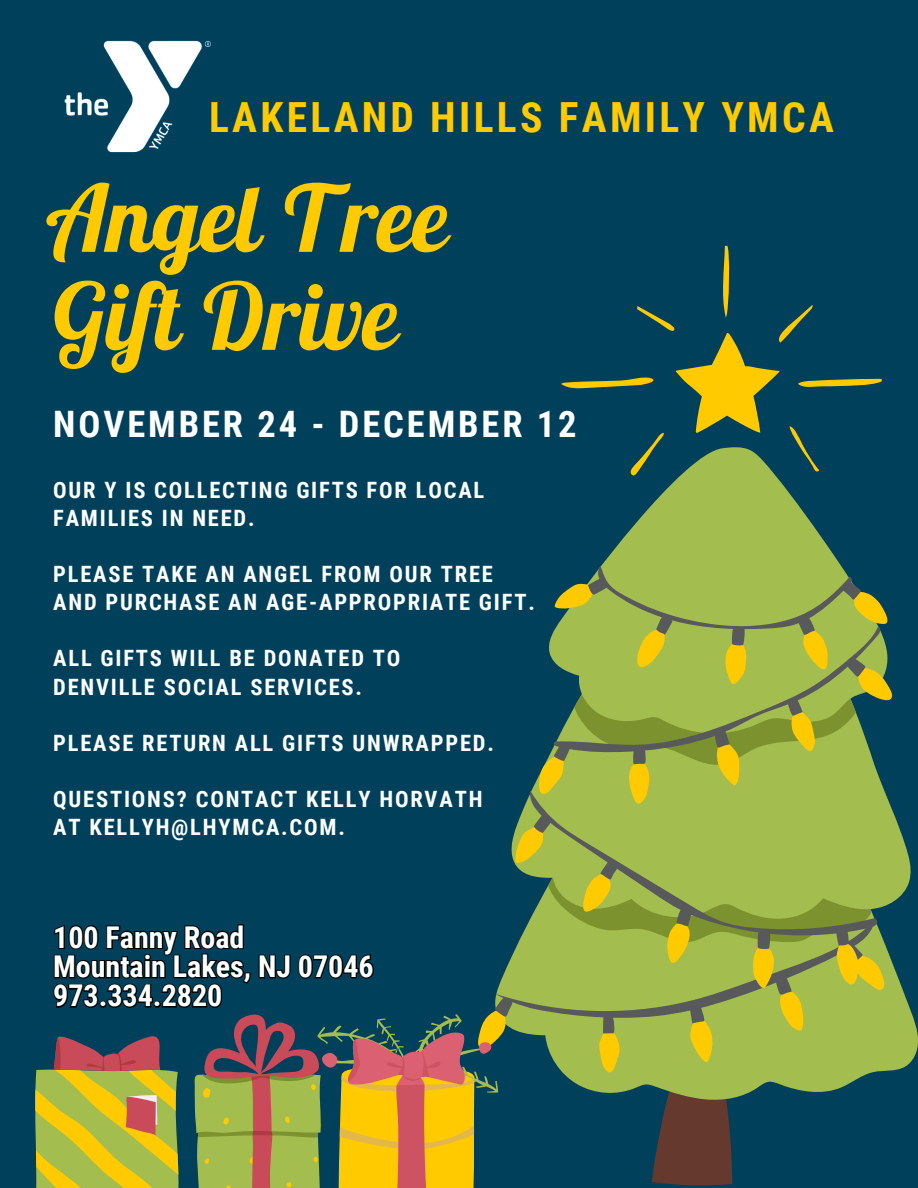
<style>
.page{position:relative;width:918px;height:1188px;background:#01405b}
.page>*{position:absolute;margin:0;border:0;box-sizing:border-box;transform-origin:0 0}
.t1{font:italic 700 92.4px "Lobster Two";color:#ffcb00}
.t2{font:700 41.55px "Roboto Condensed";letter-spacing:.08em;color:#ffcb00}
.t3{font:700 36.45px "Roboto Condensed";letter-spacing:.08em;color:#feffff}
.t4{font:700 30px "Roboto Condensed";color:#feffff}
.t5{font:700 22.5px "Roboto Condensed";letter-spacing:.08em;color:#feffff}
</style>
<div class="page">
<svg style="left:652px;top:1101px;width:80px;height:85px;background:#5a3934"></svg>
<svg style="left:563px;top:810px;width:355px;height:291px"></svg>
<svg style="left:498px;top:246px;width:394px;height:827px"></svg>
<svg style="left:498px;top:567px;width:383px;height:467px;background:#8ea54a"></svg>
<img style="left:64px;top:40px;width:147px;height:113px">
<svg style="left:35px;top:924px;width:463px;height:264px"></svg>
<p class="t2" style="left:209px;top:94px;width:626px">LAKELAND HILLS FAMILY YMCA</p>
<p class="t1" style="left:50px;top:159px;width:398px">Angel Tree</p>
<p class="t1" style="left:50px;top:257px;width:348px">Gift Drive</p>
<p class="t3" style="left:53px;top:403px;width:525px">NOVEMBER 24 - DECEMBER 12</p>
<p class="t5" style="left:53px;top:477px;width:433px">OUR Y IS COLLECTING GIFTS FOR LOCAL</p>
<p class="t5" style="left:53px;top:505px;width:203px">FAMILIES IN NEED.</p>
<p class="t5" style="left:53px;top:561px;width:441px">PLEASE TAKE AN ANGEL FROM OUR TREE</p>
<p class="t5" style="left:53px;top:589px;width:483px">AND PURCHASE AN AGE-APPROPRIATE GIFT.</p>
<p class="t5" style="left:53px;top:646px;width:349px">ALL GIFTS WILL BE DONATED TO</p>
<p class="t5" style="left:53px;top:674px;width:310px">DENVILLE SOCIAL SERVICES.</p>
<p class="t5" style="left:53px;top:730px;width:442px">PLEASE RETURN ALL GIFTS UNWRAPPED.</p>
<p class="t5" style="left:53px;top:786px;width:431px">QUESTIONS? CONTACT KELLY HORVATH</p>
<p class="t5" style="left:53px;top:814px;width:293px">AT KELLYH@LHYMCA.COM.</p>
<p class="t4" style="left:53px;top:920px;width:193px">100 Fanny Road</p>
<p class="t4" style="left:53px;top:949px;width:322px">Mountain Lakes, NJ 07046</p>
<p class="t4" style="left:53px;top:979px;width:171px">973.334.2820</p>
</div>
